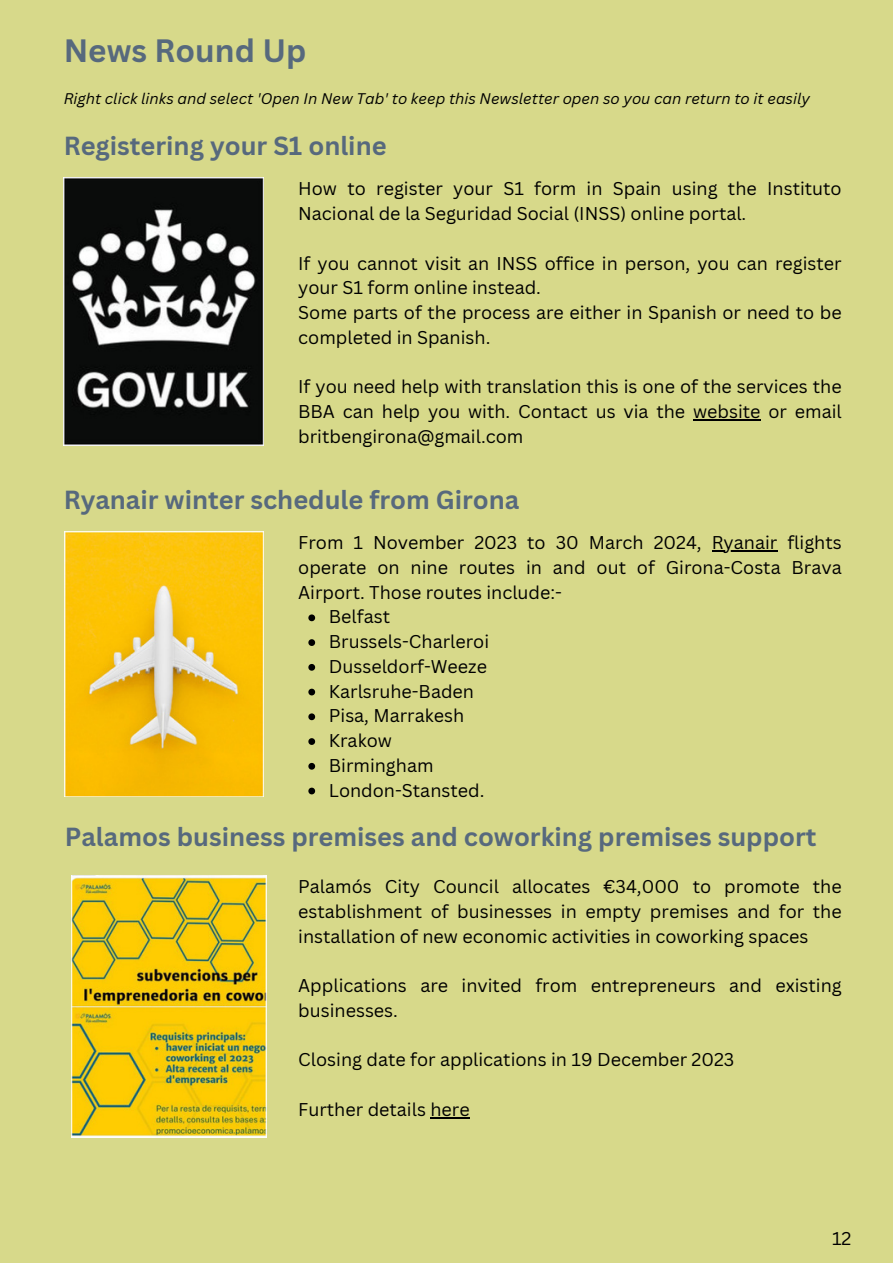
<style>
.page{position:relative;width:893px;height:1264px;background:#fff}
.page>*{position:absolute;margin:0;border:0;box-sizing:border-box;transform-origin:0 0}
.t1{font:700 31.5px "Canva Sans";color:#57697d}
.t2{font:700 25.5px "Canva Sans";color:#57697d}
.t3{font:18px/24.8px "Canva Sans";color:#000}
.t4{font:italic 15px "Canva Sans";color:#000}
</style>
<div class="page">
<div style="left:0;top:0;width:892px;height:1262px;background:#d7d98a"></div>
<img style="left:64px;top:178px;width:200px;height:267px">
<img style="left:65px;top:532px;width:199px;height:264px">
<img style="left:71px;top:876px;width:196px;height:261px">
<hr style="left:693px;top:419px;width:67px;height:1px;background:#000">
<svg style="left:308px;top:614px;width:7px;height:7px"></svg>
<svg style="left:308px;top:639px;width:7px;height:7px"></svg>
<svg style="left:308px;top:664px;width:7px;height:6px"></svg>
<svg style="left:308px;top:688px;width:7px;height:7px"></svg>
<svg style="left:308px;top:713px;width:7px;height:7px"></svg>
<svg style="left:308px;top:738px;width:7px;height:7px"></svg>
<svg style="left:308px;top:763px;width:7px;height:6px"></svg>
<svg style="left:308px;top:787px;width:7px;height:7px"></svg>
<hr style="left:711px;top:550px;width:66px;height:1px;background:#000">
<hr style="left:430px;top:1116px;width:40px;height:2px;background:#000">
<p class="t1" style="left:64px;top:28px;width:244px">News Round Up</p>
<p class="t4" style="left:64px;top:87px;width:747px">Right click links and select 'Open In New Tab' to keep this Newsletter open so you can return to it easily</p>
<p class="t2" style="left:64px;top:128px;width:324px">Registering your S1 online</p>
<p class="t3" style="left:298px;top:176px;width:545px">How to register your S1 form in Spain using the Instituto<br>Nacional de la Seguridad Social (INSS) online portal.</p>
<p class="t3" style="left:298px;top:250px;width:545px">If you cannot visit an INSS office in person, you can register your S1 form online instead.</p>
<p class="t3" style="left:298px;top:299px;width:545px">Some parts of the process are either in Spanish or need to be completed in Spanish.</p>
<p class="t3" style="left:298px;top:374px;width:545px;text-align:justify">If you need help with translation this is one of the services the BBA can help you with. Contact us via the website or email britbengirona@gmail.com</p>
<p class="t2" style="left:64px;top:482px;width:457px">Ryanair winter schedule from Girona</p>
<p class="t3" style="left:298px;top:530px;width:545px;text-align:justify">From 1 November 2023 to 30 March 2024, Ryanair flights operate on nine routes in and out of Girona-Costa Brava Airport. Those routes include:-</p>
<p class="t3" style="left:329px;top:604px;width:63px">Belfast</p>
<p class="t3" style="left:329px;top:629px;width:162px">Brussels-Charleroi</p>
<p class="t3" style="left:329px;top:653px;width:160px">Dusseldorf-Weeze</p>
<p class="t3" style="left:329px;top:678px;width:147px">Karlsruhe-Baden</p>
<p class="t3" style="left:329px;top:703px;width:137px">Pisa, Marrakesh</p>
<p class="t3" style="left:329px;top:727px;width:65px">Krakow</p>
<p class="t3" style="left:329px;top:752px;width:106px">Birmingham</p>
<p class="t3" style="left:329px;top:777px;width:157px">London-Stansted.</p>
<p class="t2" style="left:65px;top:818px;width:753px">Palamos business premises and coworking premises support</p>
<p class="t3" style="left:298px;top:873px;width:545px;text-align:justify">Palamós City Council allocates €34,000 to promote the establishment of businesses in empty premises and for the installation of new economic activities in coworking spaces</p>
<p class="t3" style="left:298px;top:972px;width:545px">Applications are invited from entrepreneurs and existing businesses.</p>
<p class="t3" style="left:298px;top:1047px;width:437px">Closing date for applications in 19 December 2023</p>
<p class="t3" style="left:298px;top:1096px;width:173px">Further details here</p>
<p class="t3" style="left:832px;top:1225px;width:21px">12</p>
</div>
